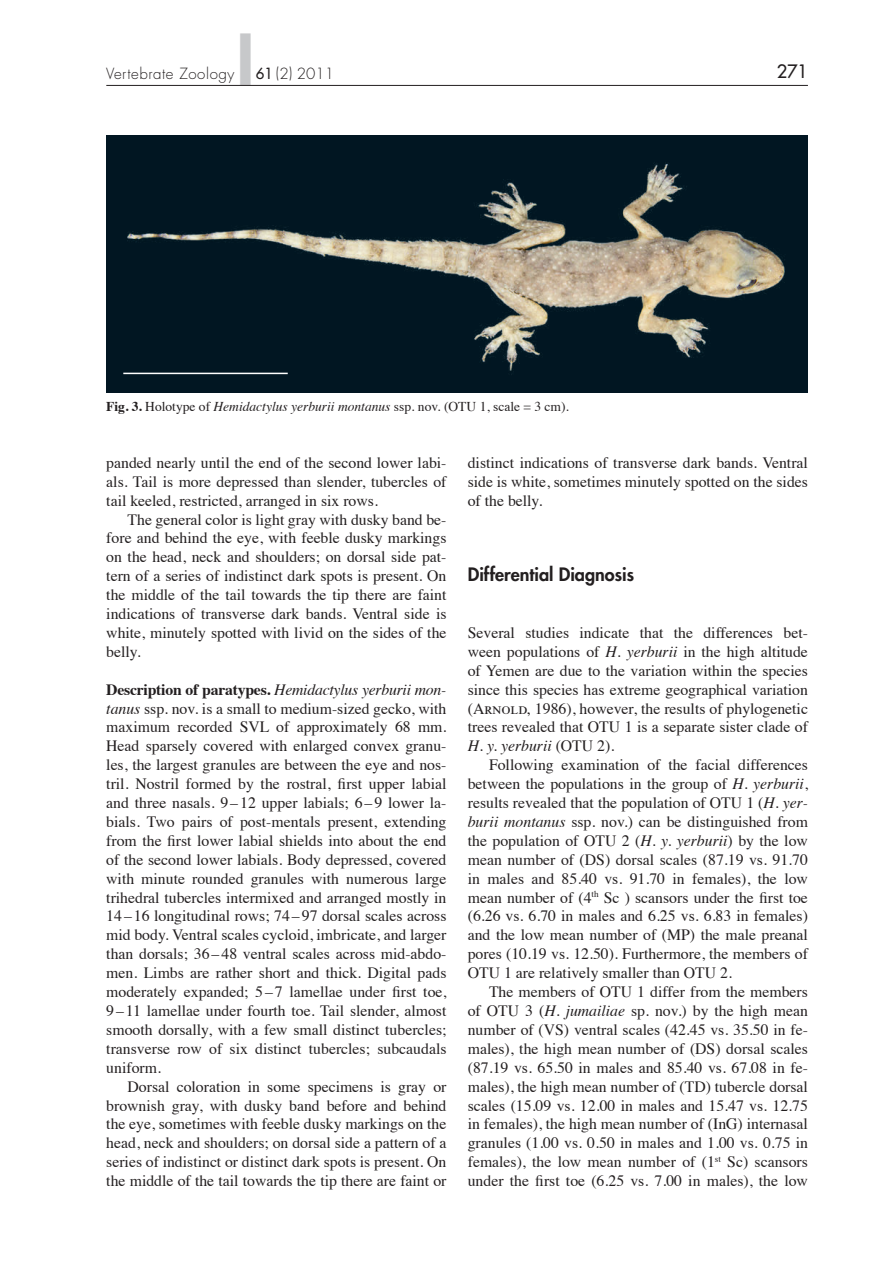
<style>
.page{position:relative;width:893px;height:1263px;background:#fff}
.page>*{position:absolute;margin:0;border:0;box-sizing:border-box;transform-origin:0 0}
.t1{font:800 18px "Futura";color:#231f20}
.t2{font:18px "Futura";color:#231f20}
.t3{font:15.75px/18.9px "Times";color:#231f20;text-align:justify}
.t4{font:300 15px "Futura";letter-spacing:.04em;color:#231f20}
.t5{font:13.5px "Times";color:#231f20}
.s1{color:#c7c8ca}
.s2{font-weight:400}
.s3{font-weight:700}
.s4{font-style:italic}
.s5{font-family:"Times Roman SC"}
</style>
<div class="page">
<hr style="left:106px;top:85px;width:702px;height:1px;background:#231f20">
<img style="left:106px;top:135px;width:702px;height:257px">
<hr style="left:123px;top:373px;width:165px;height:1px;background:#fff">
<p class="t4" style="left:106px;top:66px;width:229px">Vertebrate Zoology <span class="s1">■</span> <span class="s2">61</span> (2) 2011</p>
<p class="t5" style="left:106px;top:401px;width:464px"><span class="s3">Fig. 3.</span> Holotype of <span class="s4">Hemidactylus yerburii montanus</span> ssp. nov. (OTU 1, scale = 3 cm).</p>
<p class="t2" style="left:777px;top:62px;width:33px">271</p>
<p class="t3" style="left:106px;top:454px;width:342px">panded nearly until the end of the second lower labi&shy;als. Tail is more depressed than slender, tubercles of tail keeled, restricted, arranged in six rows.</p>
<p class="t3" style="left:106px;top:511px;width:342px;text-indent:21px">The general color is light gray with dusky band be&shy;fore and behind the eye, with feeble dusky markings on the head, neck and shoulders; on dorsal side pat&shy;tern of a series of indistinct dark spots is present. On the middle of the tail towards the tip there are faint indications of transverse dark bands. Ventral side is white, minutely spotted with livid on the sides of the belly.</p>
<p class="t3" style="left:106px;top:681px;width:342px"><span class="s3">Description of paratypes.</span> <span class="s4">Hemidactylus yerburii mon&shy;tanus</span> ssp. nov. is a small to medium-sized gecko, with maximum recorded SVL of approximately 68 mm.<br>Head sparsely covered with enlarged convex granu&shy;les, the largest granules are between the eye and nos&shy;tril. Nostril formed by the rostral, first upper labial and three nasals. 9 – 12 upper labials; 6 – 9 lower la&shy;bials. Two pairs of post-mentals present, extending from the first lower labial shields into about the end of the second lower labials. Body depressed, covered with minute rounded granules with numerous large trihedral tubercles intermixed and arranged mostly in 14 – 16 longitudinal rows; 74 – 97 dorsal scales across mid body. Ventral scales cycloid, imbricate, and larger than dorsals; 36 – 48 ventral scales across mid-abdo&shy;men. Limbs are rather short and thick. Digital pads moderately expanded; 5 – 7 lamellae under first toe, 9 – 11 lamellae under fourth toe. Tail slender, almost smooth dorsally, with a few small distinct tubercles; transverse row of six distinct tubercles; subcaudals uniform.</p>
<p class="t3" style="left:106px;top:1078px;width:342px;text-indent:21px">Dorsal coloration in some specimens is gray or brownish gray, with dusky band before and behind the eye, sometimes with feeble dusky markings on the head, neck and shoulders; on dorsal side a pattern of a series of indistinct or distinct dark spots is present. On the middle of the tail towards the tip there are faint or</p>
<p class="t3" style="left:468px;top:454px;width:342px">distinct indications of transverse dark bands. Ventral side is white, sometimes minutely spotted on the sides of the belly.</p>
<p class="t1" style="left:468px;top:566px;width:168px">Differential Diagnosis</p>
<p class="t3" style="left:468px;top:624px;width:342px">Several studies indicate that the differences bet&shy;ween populations of <span class="s4">H. yerburii</span> in the high altitude of Yemen are due to the variation within the species since this species has extreme geographical variation (<span class="s5">Arnold,</span> 1986), however, the results of phylogenetic trees revealed that OTU 1 is a separate sister clade of <span class="s4">H. y. yerburii</span> (OTU 2).</p>
<p class="t3" style="left:468px;top:757px;width:342px;text-indent:21px">Following examination of the facial differences between the populations in the group of <span class="s4">H. yerburii</span>, results revealed that the population of OTU 1 (<span class="s4">H. yer&shy;burii montanus</span> ssp. nov.) can be distinguished from the population of OTU 2 (<span class="s4">H. y. yerburii</span>) by the low mean number of (DS) dorsal scales (87.19 vs. 91.70 in males and 85.40 vs. 91.70 in females), the low mean number of (4<sup>th</sup> Sc ) scansors under the first toe (6.26 vs. 6.70 in males and 6.25 vs. 6.83 in females) and the low mean number of (MP) the male preanal pores (10.19 vs. 12.50). Furthermore, the members of OTU 1 are relatively smaller than OTU 2.</p>
<p class="t3" style="left:468px;top:984px;width:342px;text-indent:21px">The members of OTU 1 differ from the members of OTU 3 (<span class="s4">H. jumailiae</span> sp. nov.) by the high mean number of (VS) ventral scales (42.45 vs. 35.50 in fe&shy;males), the high mean number of (DS) dorsal scales (87.19 vs. 65.50 in males and 85.40 vs. 67.08 in fe&shy;males), the high mean number of (TD) tubercle dorsal scales (15.09 vs. 12.00 in males and 15.47 vs. 12.75 in females), the high mean number of (InG) internasal granules (1.00 vs. 0.50 in males and 1.00 vs. 0.75 in females), the low mean number of (1<sup>st</sup> Sc) scansors under the first toe (6.25 vs. 7.00 in males), the low</p>
</div>
